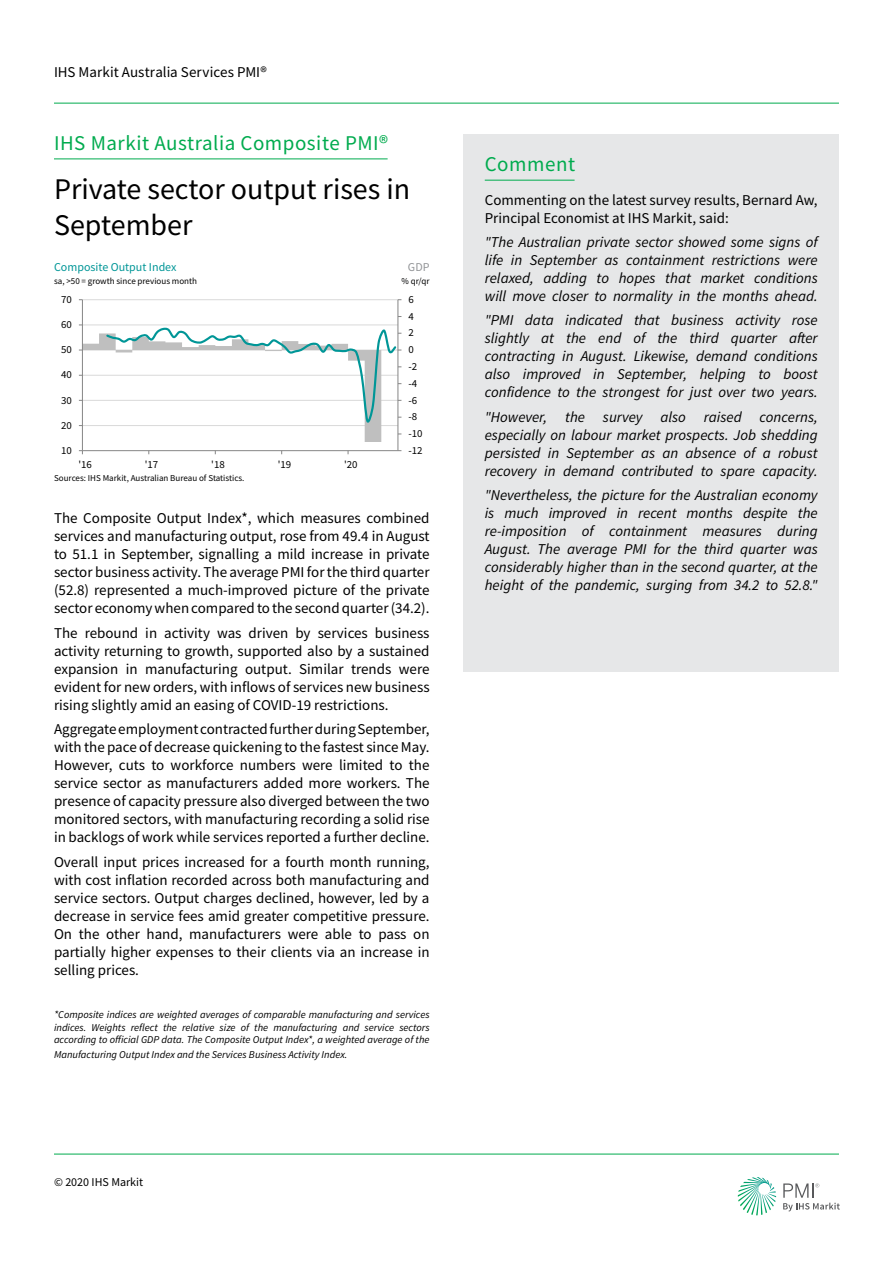
<style>
.page{position:relative;width:893px;height:1263px;background:#fff}
.page>*{position:absolute;margin:0;border:0;box-sizing:border-box;transform-origin:0 0}
.t1{font:30px/36px "Source Sans Pro";color:#000}
.t2{font:21px "Source Sans Pro";letter-spacing:.025em;color:#00ab4e}
.t3{font:15px/18px "Source Sans Pro";color:#000;text-align:justify}
.t4{font:italic 15px/18px "Source Sans Pro";color:#000;text-align:justify}
.t5{font:12px "Source Sans Pro";color:#009697}
.t6{font:12px "Source Sans Pro";color:#000}
.t7{font:12px "Source Sans Pro";color:#939598}
.t8{font:10.8px "Source Sans Pro";letter-spacing:-.005em;color:#000}
.t9{font:italic 10.5px/12.6px "Source Sans Pro";color:#000;text-align:justify}
.t10{font:9px "Source Sans Pro";color:#000}
</style>
<div class="page">
<hr style="left:54px;top:103px;width:785px;height:1px;background:#00ab4e">
<svg style="left:738px;top:1177px;width:38px;height:38px"></svg>
<svg style="left:783px;top:1183px;width:57px;height:28px"></svg>
<hr style="left:54px;top:1154px;width:785px;height:1px;background:#00ab4e">
<hr style="left:54px;top:159px;width:334px;height:1px;background:#00ab4e">
<hr style="left:82px;top:299px;width:316px;height:1px;background:#d9d9d9">
<hr style="left:398px;top:300px;width:1px;height:151px;background:#868686">
<hr style="left:82px;top:300px;width:1px;height:151px;background:#868686">
<hr style="left:82px;top:450px;width:316px;height:1px;background:#868686">
<svg style="left:79px;top:324px;width:322px;height:118px"></svg>
<div style="left:463px;top:193px;width:376px;height:479px;background:#e6e7e8"></div>
<div style="left:463px;top:134px;width:376px;height:59px;background:#e6e7e8"></div>
<hr style="left:485px;top:180px;width:90px;height:1px;background:#00ab4e">
<p class="t3" style="left:54px;top:63px;width:214px">IHS Markit Australia Services PMI®</p>
<h2 class="t2" style="left:54px;top:130px;width:336px">IHS Markit Australia Composite PMI®</h2>
<h1 class="t1" style="left:54px;top:171px;width:358px">Private sector output rises in<br>September</h1>
<p class="t5" style="left:54px;top:259px;width:124px">Composite Output Index</p>
<p class="t10" style="left:54px;top:276px;width:145px">sa, &gt;50 = growth since previous month</p>
<p class="t8" style="left:61px;top:292px;width:12px">70</p>
<p class="t8" style="left:61px;top:318px;width:12px">60</p>
<p class="t8" style="left:61px;top:343px;width:12px">50</p>
<p class="t8" style="left:61px;top:368px;width:12px">40</p>
<p class="t8" style="left:61px;top:393px;width:12px">30</p>
<p class="t8" style="left:61px;top:418px;width:12px">20</p>
<p class="t8" style="left:61px;top:443px;width:12px">10</p>
<p class="t8" style="left:78px;top:458px;width:15px">'16</p>
<p class="t8" style="left:145px;top:458px;width:15px">'17</p>
<p class="t8" style="left:211px;top:458px;width:15px">'18</p>
<p class="t8" style="left:278px;top:458px;width:15px">'19</p>
<p class="t8" style="left:344px;top:458px;width:15px">'20</p>
<p class="t10" style="left:54px;top:472px;width:192px">Sources: IHS Markit, Australian Bureau of Statistics.</p>
<p class="t7" style="left:408px;top:259px;width:23px">GDP</p>
<p class="t10" style="left:401px;top:276px;width:30px">% qr/qr</p>
<p class="t8" style="left:408px;top:292px;width:7px">6</p>
<p class="t8" style="left:408px;top:309px;width:7px">4</p>
<p class="t8" style="left:408px;top:326px;width:7px">2</p>
<p class="t8" style="left:408px;top:343px;width:7px">0</p>
<p class="t8" style="left:408px;top:359px;width:10px">-2</p>
<p class="t8" style="left:408px;top:376px;width:10px">-4</p>
<p class="t8" style="left:408px;top:393px;width:10px">-6</p>
<p class="t8" style="left:408px;top:410px;width:10px">-8</p>
<p class="t8" style="left:408px;top:427px;width:16px">-10</p>
<p class="t8" style="left:408px;top:443px;width:16px">-12</p>
<p class="t3" style="left:54px;top:509px;width:377px">The Composite Output Index*, which measures combined services and manufacturing output, rose from 49.4 in August to 51.1 in September, signalling a mild increase in private sector business activity. The average PMI for the third quarter (52.8) represented a much-improved picture of the private sector economy when compared to the second quarter (34.2).</p>
<p class="t3" style="left:54px;top:624px;width:377px">The rebound in activity was driven by services business activity returning to growth, supported also by a sustained expansion in manufacturing output. Similar trends were evident for new orders, with inflows of services new business rising slightly amid an easing of COVID-19 restrictions.</p>
<p class="t3" style="left:54px;top:720px;width:377px">Aggregate employment contracted further during September, with the pace of decrease quickening to the fastest since May.<br>However, cuts to workforce numbers were limited to the service sector as manufacturers added more workers. The presence of capacity pressure also diverged between the two monitored sectors, with manufacturing recording a solid rise in backlogs of work while services reported a further decline.</p>
<p class="t3" style="left:54px;top:852px;width:377px">Overall input prices increased for a fourth month running, with cost inflation recorded across both manufacturing and service sectors. Output charges declined, however, led by a decrease in service fees amid greater competitive pressure.<br>On the other hand, manufacturers were able to pass on partially higher expenses to their clients via an increase in selling prices.</p>
<p class="t9" style="left:54px;top:1008px;width:377px">*Composite indices are weighted averages of comparable manufacturing and services indices. Weights reflect the relative size of the manufacturing and service sectors according to official GDP data. The Composite Output Index*, a weighted average of the</p>
<p class="t9" style="left:54px;top:1048px;width:295px">Manufacturing Output Index and the Services Business Activity Index.</p>
<p class="t6" style="left:54px;top:1175px;width:91px">© 2020 IHS Markit</p>
<h2 class="t2" style="left:485px;top:151px;width:92px">Comment</h2>
<p class="t3" style="left:485px;top:190px;width:334px">Commenting on the latest survey results, Bernard Aw,<br>Principal Economist at IHS Markit, said:</p>
<p class="t4" style="left:485px;top:233px;width:334px">"The Australian private sector showed some signs of life in September as containment restrictions were relaxed, adding to hopes that market conditions will move closer to normality in the months ahead.</p>
<p class="t4" style="left:485px;top:311px;width:334px">"PMI data indicated that business activity rose slightly at the end of the third quarter after contracting in August. Likewise, demand conditions also improved in September, helping to boost confidence to the strongest for just over two years.</p>
<p class="t4" style="left:485px;top:408px;width:334px">"However, the survey also raised concerns, especially on labour market prospects. Job shedding persisted in September as an absence of a robust recovery in demand contributed to spare capacity.</p>
<p class="t4" style="left:485px;top:486px;width:334px">"Nevertheless, the picture for the Australian economy is much improved in recent months despite the re-imposition of containment measures during August. The average PMI for the third quarter was considerably higher than in the second quarter, at the height of the pandemic, surging from 34.2 to 52.8."</p>
</div>
